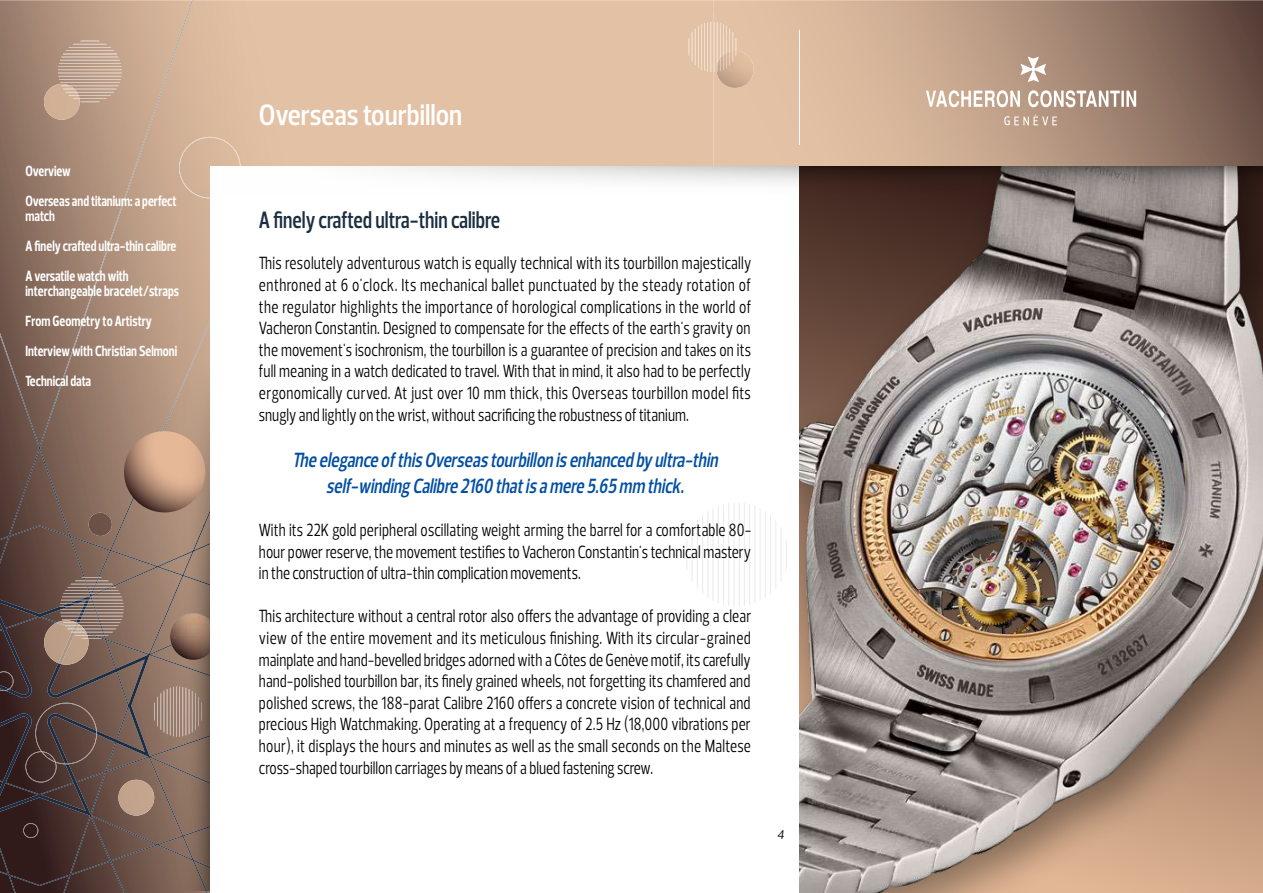
<style>
.page{position:relative;width:1263px;height:893px;background:#fff}
.page>*{position:absolute;margin:0;border:0;box-sizing:border-box;transform-origin:0 0}
.t1{font:600 30px "Prelo Condensed";color:#fff}
.t2{font:600 24px "Prelo Condensed";color:#1a2e40;scale:.9 1}
.t3{font:italic 600 21px/25.2px "Prelo Condensed";color:#004ea3;text-align:center;scale:.9 1}
.t4{font:18px/21.6px "Prelo Condensed";color:#000;text-align:justify;scale:.9 1}
.t5{font:700 15px/30px "Prelo Condensed";color:#fff;scale:.9 1}
.t6{font:italic 12.75px "Prelo";color:#000}
</style>
<div class="page">
<div style="left:235px;top:0;width:479px;height:166px;background:#e3c1a4"></div>
<svg style="left:714px;top:0;width:549px;height:166px;background:#b59680"></svg>
<svg style="left:0;top:0;width:235px;height:893px;background:#8b7162"></svg>
<svg style="left:23px;top:823px;width:15px;height:15px"></svg>
<svg style="left:25px;top:703px;width:72px;height:79px;background:#533f3c"></svg>
<svg style="left:179px;top:137px;width:62px;height:53px;background:#d6b69b"></svg>
<div style="left:118px;top:780px;width:36px;height:36px;background:#c3a38c;border-radius:18px"></div>
<div style="left:89px;top:513px;width:23px;height:23px;background:#6d5249;border-radius:12px"></div>
<svg style="left:154px;top:686px;width:9px;height:51px"></svg>
<svg style="left:0;top:671px;width:13px;height:20px"></svg>
<svg style="left:44px;top:577px;width:80px;height:88px;background:#8c766b"></svg>
<svg style="left:65px;top:41px;width:49px;height:10px"></svg>
<hr style="left:64px;top:53px;width:52px;height:1px;background:#d5c2b5">
<svg style="left:44px;top:57px;width:78px;height:63px;background:#c1a590"></svg>
<img style="left:716px;top:51px;width:38px;height:37px">
<svg style="left:688px;top:22px;width:49px;height:50px;background:#e4c7af"></svg>
<svg style="left:124px;top:431px;width:81px;height:81px;background:#a6816c"></svg>
<svg style="left:926px;top:57px;width:210px;height:68px;background:#bea491"></svg>
<svg style="left:163px;top:190px;width:47px;height:701px;background:#a88a77"></svg>
<div style="left:210px;top:166px;width:1052px;height:727px;background:#fff"></div>
<svg style="left:385px;top:166px;width:414px;height:17px"></svg>
<hr style="left:799px;top:30px;width:1px;height:115px;background:#fff">
<svg style="left:686px;top:503px;width:101px;height:103px"></svg>
<img style="left:799px;top:214px;width:464px;height:679px">
<svg style="left:799px;top:166px;width:464px;height:48px;background:#635450"></svg>
<p class="t5" style="left:26px;top:156px;width:169px">Overview<br>Overseas and titanium: a perfect</p>
<p class="t5" style="left:26px;top:201px;width:169px">match<br>A finely crafted ultra-thin calibre<br>A versatile watch with</p>
<p class="t5" style="left:26px;top:276px;width:172px">interchangeable bracelet/straps<br>From Geometry to Artistry<br>Interview with Christian Selmoni<br>Technical data</p>
<h1 class="t1" style="left:259px;top:97px;width:205px">Overseas tourbillon</h1>
<h2 class="t2" style="left:259px;top:205px;width:269px">A finely crafted ultra-thin calibre</h2>
<p class="t4" style="left:259px;top:253px;width:549px">This resolutely adventurous watch is equally technical with its tourbillon majestically enthroned at 6 o'clock. Its mechanical ballet punctuated by the steady rotation of the regulator highlights the importance of horological complications in the world of Vacheron Constantin. Designed to compensate for the effects of the earth's gravity on the movement's isochronism, the tourbillon is a guarantee of precision and takes on its full meaning in a watch dedicated to travel. With that in mind, it also had to be perfectly ergonomically curved. At just over 10 mm thick, this Overseas tourbillon model fits snugly and lightly on the wrist, without sacrificing the robustness of titanium.</p>
<p class="t3" style="left:292px;top:448px;width:479px">TheeleganceofthisOverseastourbillonisenhancedbyultra-thin self-windingCalibre2160 thatisamere5.65 mm thick.</p>
<p class="t4" style="left:259px;top:519px;width:549px">With its 22K gold peripheral oscillating weight arming the barrel for a comfortable 80- hour power reserve, the movement testifies to Vacheron Constantin's technical mastery in the construction of ultra-thin complication movements.</p>
<p class="t4" style="left:259px;top:606px;width:549px">This architecture without a central rotor also offers the advantage of providing a clear view of the entire movement and its meticulous finishing. With its circular-grained mainplate and hand-bevelled bridges adorned with a Côtes de Genève motif, its carefully hand-polished tourbillon bar, its finely grained wheels, not forgetting its chamfered and polished screws, the 188-parat Calibre 2160 offers a concrete vision of technical and precious High Watchmaking. Operating at a frequency of 2.5 Hz (18,000 vibrations per hour), it displays the hours and minutes as well as the small seconds on the Maltese cross-shaped tourbillon carriages by means of a blued fastening screw.</p>
<p class="t6" style="left:777px;top:826px;width:9px">4</p>
</div>
